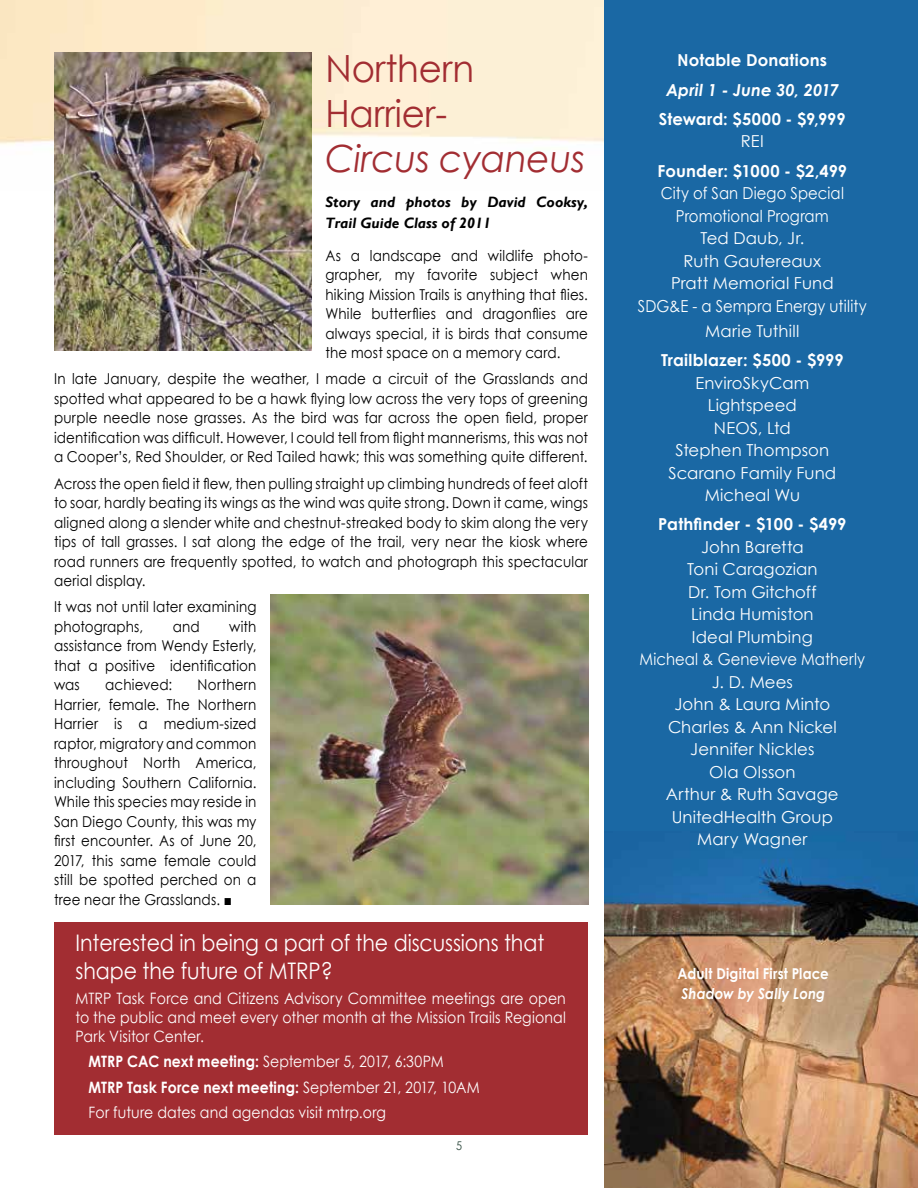
<style>
.page{position:relative;width:918px;height:1188px;background:#fff}
.page>*{position:absolute;margin:0;border:0;box-sizing:border-box;transform-origin:0 0}
.t1{font:37.5px/45px "Century Gothic";letter-spacing:-.005em;color:#a22d32;scale:.95 1}
.t2{font:italic 37.5px "Century Gothic";letter-spacing:-.005em;color:#a22d32;scale:.95 1}
.t3{font:22.8px/27.5px "Century Gothic";letter-spacing:-.005em;color:#fff;scale:.9 1}
.t4{font:16.5px/22.5px "Century Gothic";letter-spacing:.01em;color:#fff;text-align:center}
.t5{font:16.5px/22.5px "Century Gothic";letter-spacing:.01em;color:#fff;text-align:center;scale:.9 1}
.t6{font:700 16.5px "Century Gothic";letter-spacing:.01em;color:#fff}
.t7{font:italic 700 16.5px "Century Gothic";color:#fff}
.t8{font:700 16.5px "Century Gothic";letter-spacing:.01em;color:#fff;scale:.9 1}
.t9{font:15.75px/18.9px "Century Gothic";letter-spacing:.01em;color:#fff;text-align:justify;scale:.9 1}
.t10{font:15px/19.5px "Century Gothic";letter-spacing:.01em;color:#000;text-align:justify;scale:.9 1}
.t11{font:italic 700 15px/21px "Gill Sans";color:#000}
.t12{font:700 15px "Century Gothic";letter-spacing:.015em;color:#fff;scale:.9 1}
.t13{font:italic 700 15px "Century Gothic";letter-spacing:.01em;color:#fff;scale:.9 1}
.t14{font:12px "Century Gothic";color:#2d483c;scale:.9 1}
.s1{font-weight:700}
</style>
<div class="page">
<img style="left:604px;top:831px;width:314px;height:357px">
<div style="left:604px;top:0;width:314px;height:831px;background:#1a68a4"></div>
<div style="left:54px;top:923px;width:534px;height:212px;background:#a22d32"></div>
<img style="left:54px;top:52px;width:258px;height:298px">
<img style="left:270px;top:594px;width:318px;height:311px">
<h1 class="t1" style="left:326px;top:46px;width:158px">Northern<br>Harrier-</h1>
<h1 class="t2" style="left:326px;top:132px;width:275px">Circus cyaneus</h1>
<p class="t11" style="left:326px;top:191px;width:264px">Story and photos by David Cooksy,<br>Trail Guide Class of 2011</p>
<p class="t10" style="left:326px;top:245px;width:293px">As a landscape and wildlife photo&shy;grapher, my favorite subject when hiking Mission Trails is anything that flies.<br>While butterflies and dragonflies are always special, it is birds that consume the most space on a memory card.</p>
<p class="t10" style="left:54px;top:369px;width:595px">In late January, despite the weather, I made a circuit of the Grasslands and spotted what appeared to be a hawk flying low across the very tops of greening purple needle nose grasses. As the bird was far across the open field, proper identification was difficult. However, I could tell from flight mannerisms, this was not a Cooper’s, Red Shoulder, or Red Tailed hawk; this was something quite different.</p>
<p class="t10" style="left:54px;top:473px;width:595px">Across the open field it flew, then pulling straight up climbing hundreds of feet aloft to soar, hardly beating its wings as the wind was quite strong. Down it came, wings aligned along a slender white and chestnut-streaked body to skim along the very tips of tall grasses. I sat along the edge of the trail, very near the kiosk where road runners are frequently spotted, to watch and photograph this spectacular aerial display.</p>
<p class="t10" style="left:54px;top:597px;width:227px">It was not until later examining photographs,</p>
<p class="t10" style="left:54px;top:616px;width:227px;text-indent:175px">with assistance from Wendy Esterly, that a positive identification was</p>
<p class="t10" style="left:173px;top:616px;width:32px">and</p>
<p class="t10" style="left:105px;top:675px;width:76px">achieved:</p>
<p class="t10" style="left:54px;top:675px;width:227px;text-indent:144px">Northern Harrier, female. The Northern Harrier is a medium-sized raptor, migratory and common throughout North America, including Southern California.<br>While this species may reside in San Diego County, this was my first encounter. As of June 20, 2017, this same female could still be spotted perched on a tree near the Grasslands. ■</p>
<h2 class="t3" style="left:76px;top:929px;width:522px">Interested in being a part of the discussions that shape the future of MTRP?</h2>
<p class="t9" style="left:76px;top:989px;width:546px">MTRP Task Force and Citizens Advisory Committee meetings are open to the public and meet every other month at the Mission Trails Regional Park Visitor Center.</p>
<p class="t9" style="left:88px;top:1049px;width:437px;line-height:25.2px;text-align:left"><span class="s1">MTRP CAC next meeting:</span> September 5, 2017, 6:30PM<br><span class="s1">MTRP Task Force next meeting:</span> September 21, 2017, 10AM<br>For future dates and agendas visit mtrp.org</p>
<p class="t14" style="left:456px;top:1137px;width:8px">5</p>
<p class="t8" style="left:678px;top:48px;width:167px">Notable Donations</p>
<p class="t7" style="left:666px;top:77px;width:174px">April 1 - June 30, 2017</p>
<p class="t6" style="left:659px;top:106px;width:188px">Steward: $5000 - $9,999</p>
<p class="t4" style="left:741px;top:130px;width:25px">REI</p>
<p class="t6" style="left:658px;top:158px;width:191px">Founder: $1000 - $2,499</p>
<p class="t5" style="left:638px;top:182px;width:256px">City of San Diego Special<br>Promotional Program<br>Ted Daub, Jr.<br>Ruth Gautereaux<br>Pratt Memorial Fund<br>SDG&amp;E - a Sempra Energy utility</p>
<p class="t4" style="left:705px;top:319px;width:96px">Marie Tuthill</p>
<p class="t6" style="left:661px;top:348px;width:184px">Trailblazer: $500 - $999</p>
<p class="t4" style="left:669px;top:371px;width:169px">EnviroSkyCam<br>Lightspeed<br>NEOS, Ltd<br>Stephen Thompson<br>Scarano Family Fund<br>Micheal Wu</p>
<p class="t6" style="left:658px;top:512px;width:190px">Pathfinder - $100 - $499</p>
<p class="t4" style="left:639px;top:535px;width:227px">John Baretta<br>Toni Caragozian<br>Dr. Tom Gitchoff<br>Linda Humiston<br>Ideal Plumbing<br>Micheal &amp; Genevieve Matherly<br>J. D. Mees<br>John &amp; Laura Minto<br>Charles &amp; Ann Nickel<br>Jennifer Nickles<br>Ola Olsson<br>Arthur &amp; Ruth Savage<br>UnitedHealth Group<br>Mary Wagner</p>
<p class="t12" style="left:678px;top:963px;width:170px">Adult Digital First Place</p>
<p class="t13" style="left:681px;top:982px;width:161px">Shadow by Sally Long</p>
</div>
